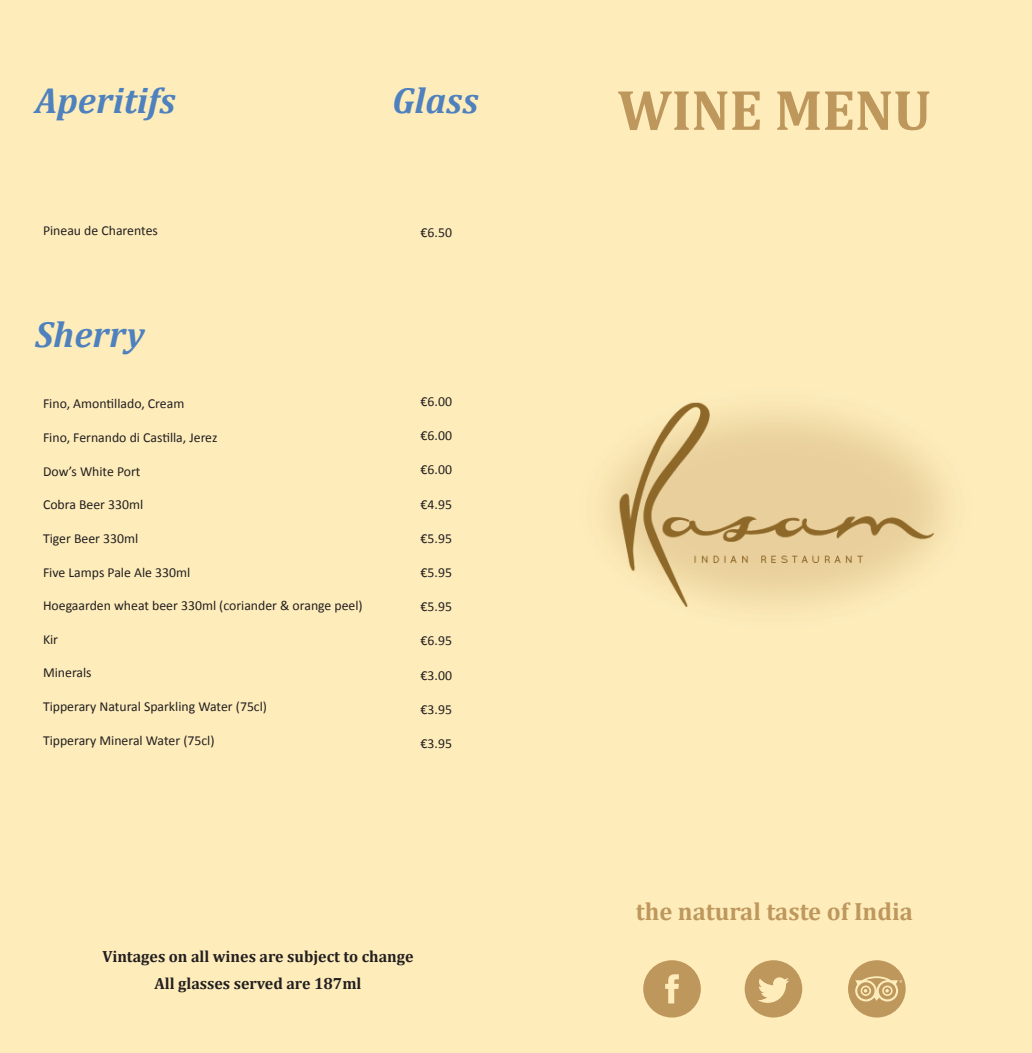
<style>
.page{position:relative;width:1032px;height:1053px;background:#fff}
.page>*{position:absolute;margin:0;border:0;box-sizing:border-box;transform-origin:0 0}
.t1{font:700 57.5px "Cambria";color:#be975d}
.t2{font:italic 700 36.38px "Cambria";color:#4e81bd}
.t3{font:700 25px "Cambria";color:#be975d}
.t4{font:700 16.25px/27.5px "Cambria";color:#231f20;text-align:center}
.t5{font:13.75px "Calibri";color:#231f20}
</style>
<div class="page">
<div style="left:0;top:0;width:1031px;height:1052px;background:#feedbb"></div>
<svg style="left:643px;top:960px;width:57px;height:57px"></svg>
<svg style="left:744px;top:960px;width:58px;height:57px"></svg>
<svg style="left:848px;top:960px;width:57px;height:57px"></svg>
<img style="left:605px;top:402px;width:342px;height:205px">
<h2 class="t2" style="left:35px;top:79px;width:142px">Aperitifs</h2>
<h2 class="t2" style="left:392px;top:79px;width:88px">Glass</h2>
<h1 class="t1" style="left:617px;top:75px;width:315px">WINE MENU</h1>
<p class="t5" style="left:43px;top:222px;width:116px">Pineau de Charentes</p>
<h2 class="t2" style="left:35px;top:313px;width:111px">Sherry</h2>
<p class="t5" style="left:43px;top:395px;width:143px">Fino, Amontillado, Cream</p>
<p class="t5" style="left:43px;top:429px;width:176px">Fino, Fernando di Castilla, Jerez</p>
<p class="t5" style="left:43px;top:462px;width:99px">Dow’s White Port</p>
<p class="t5" style="left:43px;top:496px;width:102px">Cobra Beer 330ml</p>
<p class="t5" style="left:43px;top:529px;width:97px">Tiger Beer 330ml</p>
<p class="t5" style="left:43px;top:563px;width:149px">Five Lamps Pale Ale 330ml</p>
<p class="t5" style="left:43px;top:597px;width:321px">Hoegaarden wheat beer 330ml (coriander &amp; orange peel)</p>
<p class="t5" style="left:43px;top:630px;width:17px">Kir</p>
<p class="t5" style="left:43px;top:664px;width:50px">Minerals</p>
<p class="t5" style="left:43px;top:697px;width:225px">Tipperary Natural Sparkling Water (75cl)</p>
<p class="t5" style="left:43px;top:731px;width:173px">Tipperary Mineral Water (75cl)</p>
<p class="t5" style="left:420px;top:223px;width:33px">€6.50</p>
<p class="t5" style="left:420px;top:393px;width:33px">€6.00</p>
<p class="t5" style="left:420px;top:427px;width:33px">€6.00</p>
<p class="t5" style="left:420px;top:461px;width:33px">€6.00</p>
<p class="t5" style="left:420px;top:495px;width:33px">€4.95</p>
<p class="t5" style="left:420px;top:529px;width:33px">€5.95</p>
<p class="t5" style="left:420px;top:563px;width:33px">€5.95</p>
<p class="t5" style="left:420px;top:598px;width:33px">€5.95</p>
<p class="t5" style="left:420px;top:632px;width:33px">€6.95</p>
<p class="t5" style="left:420px;top:666px;width:33px">€3.00</p>
<p class="t5" style="left:420px;top:700px;width:33px">€3.95</p>
<p class="t5" style="left:420px;top:734px;width:33px">€3.95</p>
<p class="t4" style="left:102px;top:942px;width:312px">Vintages on all wines are subject to change<br>All glasses served are 187ml</p>
<h3 class="t3" style="left:635px;top:896px;width:278px">the natural taste of India</h3>
</div>
